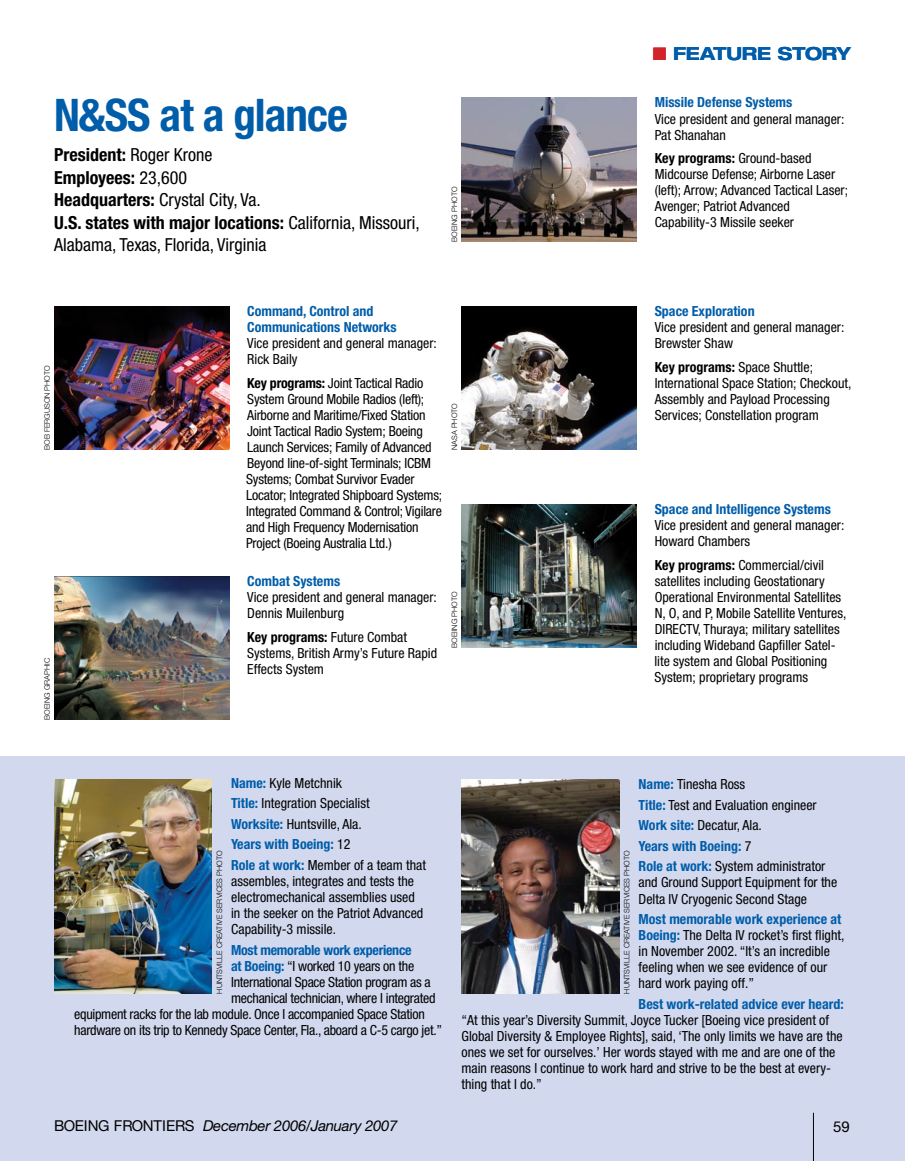
<style>
.page{position:relative;width:905px;height:1161px;background:#fff}
.page>*{position:absolute;margin:0;border:0;box-sizing:border-box;transform-origin:0 0}
.t1{font:700 condensed 45px "Helvetica Neue LT Std";letter-spacing:-.02em;color:#005daa}
.t2{font:condensed 18px/22.5px "Helvetica Neue LT Std";color:#000}
.t3{font:700 expanded 18px "Helvetica Neue LT Std";letter-spacing:-.005em;color:#005daa}
.t4{font:italic 15px "Helvetica Neue LT Std";letter-spacing:-.02em;color:#000}
.t5{font:15px "Helvetica Neue LT Std";color:#000}
.t6{font:condensed 13.95px/16px "Helvetica Neue LT Std";color:#000}
.t7{font:condensed 13.95px "Helvetica Neue LT Std";letter-spacing:-.02em;color:#000}
.t8{font:700 condensed 13.95px/16px "Helvetica Neue LT Std";color:#005daa}
.t9{font:700 condensed 13.95px "Helvetica Neue LT Std";letter-spacing:-.02em;color:#005daa}
.t10{font:300 7.5px "Helvetica Neue LT Std";color:#000}
.s1{font-weight:700}
.s2{color:#d2232a}
.s3{font-weight:700;color:#005daa}
.s4{font-style:normal}
</style>
<div class="page">
<div style="left:0;top:756px;width:904px;height:405px;background:#d2d9ee"></div>
<img style="left:54px;top:779px;width:158px;height:215px">
<img style="left:461px;top:779px;width:158px;height:215px">
<hr style="left:813px;top:1113px;width:1px;height:48px;background:#000">
<img style="left:54px;top:306px;width:175px;height:144px">
<img style="left:54px;top:576px;width:175px;height:144px">
<img style="left:462px;top:98px;width:174px;height:143px">
<img style="left:462px;top:306px;width:174px;height:144px">
<img style="left:462px;top:504px;width:174px;height:144px">
<h1 class="t1" style="left:54px;top:88px;width:295px">N&amp;SS at a glance</h1>
<p class="t2" style="left:54px;top:143px;width:367px"><span class="s1">President:</span> Roger Krone<br><span class="s1">Employees:</span> 23,600<br><span class="s1">Headquarters:</span> Crystal City, Va.<br><span class="s1">U.S. states with major locations:</span> California, Missouri, Alabama, Texas, Florida, Virginia</p>
<p class="t10" style="left:450px;top:242px;width:56px;rotate:-90deg">Boeing photo</p>
<p class="t10" style="left:42px;top:450px;width:86px;rotate:-90deg">Bob Ferguson photo</p>
<p class="t10" style="left:42px;top:720px;width:63px;rotate:-90deg">Boeing graphic</p>
<p class="t8" style="left:247px;top:303px;width:151px">Command, Control and<br>Communications Networks</p>
<p class="t6" style="left:247px;top:335px;width:191px">Vice president and general manager:<br>Rick Baily</p>
<p class="t6" style="left:246px;top:375px;width:197px"><span class="s1">Key programs:</span> Joint Tactical Radio System Ground Mobile Radios (left); Airborne and Maritime/Fixed Station Joint Tactical Radio System; Boeing Launch Services; Family of Advanced Beyond line-of-sight Terminals; ICBM Systems; Combat Survivor Evader Locator; Integrated Shipboard Systems; Integrated Command &amp; Control; Vigilare and High Frequency Modernisation Project (Boeing Australia Ltd.)</p>
<p class="t8" style="left:247px;top:573px;width:94px">Combat Systems</p>
<p class="t6" style="left:247px;top:589px;width:191px">Vice president and general manager:<br>Dennis Muilenburg</p>
<p class="t6" style="left:247px;top:629px;width:191px"><span class="s1">Key programs:</span> Future Combat<br>Systems, British Army’s Future Rapid<br>Effects System</p>
<p class="t10" style="left:450px;top:450px;width:48px;rotate:-90deg">NASA PHOTO</p>
<p class="t10" style="left:450px;top:648px;width:58px;rotate:-90deg">Boeiing photo</p>
<p class="t3" style="left:653px;top:42px;width:199px"><span class="s2">■</span> FEATURE STORY</p>
<p class="t8" style="left:654px;top:94px;width:139px">Missile Defense Systems</p>
<p class="t6" style="left:654px;top:110px;width:191px">Vice president and general manager:<br>Pat Shanahan</p>
<p class="t6" style="left:654px;top:150px;width:195px"><span class="s1">Key programs:</span> Ground-based<br>Midcourse Defense; Airborne Laser (left); Arrow; Advanced Tactical Laser;<br>Avenger; Patriot Advanced<br>Capability-3 Missile seeker</p>
<p class="t8" style="left:654px;top:303px;width:101px">Space Exploration</p>
<p class="t6" style="left:654px;top:319px;width:191px">Vice president and general manager:<br>Brewster Shaw</p>
<p class="t6" style="left:654px;top:359px;width:198px"><span class="s1">Key programs:</span> Space Shuttle; International Space Station; Checkout, Assembly and Payload Processing Services; Constellation program</p>
<p class="t8" style="left:654px;top:501px;width:178px">Space and Intelligence Systems</p>
<p class="t6" style="left:654px;top:517px;width:191px">Vice president and general manager:<br>Howard Chambers</p>
<p class="t6" style="left:654px;top:557px;width:194px"><span class="s1">Key programs:</span> Commercial/civil satellites including Geostationary Operational Environmental Satellites N, O, and P, Mobile Satellite Ventures, DIRECTV, Thuraya; military satellites including Wideband Gapfiller Satel&shy;lite system and Global Positioning System; proprietary programs</p>
<p class="t6" style="left:231px;top:772px;width:196px;line-height:20.5px"><span class="s3">Name:</span> Kyle Metchnik<br><span class="s3">Title:</span> Integration Specialist<br><span class="s3">Worksite:</span> Huntsville, Ala.<br><span class="s3">Years with Boeing:</span> 12<br><span class="s3">Role at work:</span> Member of a team that</p>
<p class="t6" style="left:231px;top:873px;width:194px">assembles, integrates and tests the electromechanical assemblies used in the seeker on the Patriot Advanced Capability-3 missile.</p>
<p class="t9" style="left:231px;top:941px;width:182px">Most memorable work experience</p>
<p class="t7" style="left:231px;top:958px;width:184px"><span class="s3">at Boeing:</span> “I worked 10 years on the</p>
<p class="t7" style="left:231px;top:974px;width:201px">International Space Station program as a</p>
<p class="t7" style="left:231px;top:990px;width:206px">mechanical technician, where I integrated</p>
<p class="t7" style="left:74px;top:1006px;width:352px">equipment racks for the lab module. Once I accompanied Space Station</p>
<p class="t7" style="left:74px;top:1022px;width:369px">hardware on its trip to Kennedy Space Center, Fla., aboard a C-5 cargo jet.”</p>
<p class="t10" style="left:215px;top:994px;width:145px;rotate:-90deg">Huntsville Creative Services photo</p>
<p class="t4" style="left:54px;top:1117px;width:345px"><span class="s4">BOEING FRONTIERS</span> December 2006/January 2007</p>
<p class="t6" style="left:638px;top:774px;width:188px;line-height:20.5px"><span class="s3">Name:</span> Tinesha Ross<br><span class="s3">Title:</span> Test and Evaluation engineer<br><span class="s3">Work site:</span> Decatur, Ala.<br><span class="s3">Years with Boeing:</span> 7<br><span class="s3">Role at work:</span> System administrator</p>
<p class="t6" style="left:638px;top:874px;width:200px">and Ground Support Equipment for the<br>Delta IV Cryogenic Second Stage</p>
<p class="t6" style="left:638px;top:911px;width:207px"><span class="s3">Most memorable work experience at Boeing:</span> The Delta IV rocket’s first flight, in November 2002. “It’s an incredible feeling when we see evidence of our hard work paying off.”</p>
<p class="t8" style="left:638px;top:996px;width:206px">Best work-related advice ever heard:</p>
<p class="t6" style="left:461px;top:1012px;width:382px">“At this year’s Diversity Summit, Joyce Tucker [Boeing vice president of Global Diversity &amp; Employee Rights], said, ‘The only limits we have are the ones we set for ourselves.’ Her words stayed with me and are one of the main reasons I continue to work hard and strive to be the best at every&shy;thing that I do.”</p>
<p class="t10" style="left:622px;top:994px;width:145px;rotate:-90deg">Huntsville Creative Services photo</p>
<p class="t5" style="left:833px;top:1118px;width:9px">59</p>
</div>
